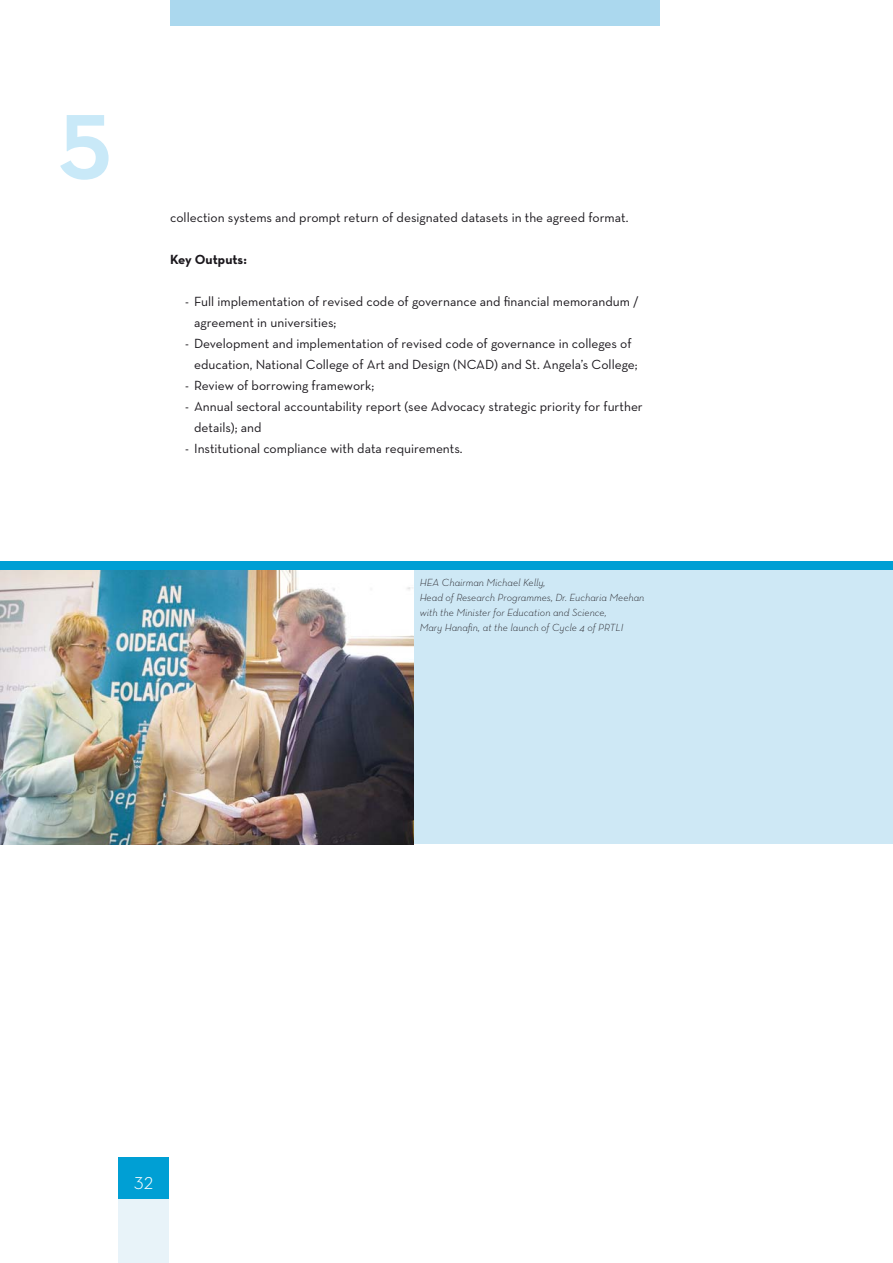
<style>
.page{position:relative;width:893px;height:1263px;background:#fff}
.page>*{position:absolute;margin:0;border:0;box-sizing:border-box;transform-origin:0 0}
.t1{font:700 120px "Neutra Disp";color:#c9e9f8}
.t2{font:24px "Neutra Text Light SC";color:#fff}
.t3{font:13.5px/21px "Neutra Text";color:#1a171c}
.t4{font:700 13.5px "Neutra Text";color:#1a171c}
.t5{font:italic 300 10.5px/15px "Neutra Text";color:#1a171c}
</style>
<div class="page">
<div style="left:118px;top:1157px;width:51px;height:106px;background:#e8f3f9"></div>
<div style="left:118px;top:1157px;width:51px;height:41px;background:#009fd4"></div>
<div style="left:0;top:568px;width:893px;height:276px;background:#cee8f5"></div>
<img style="left:0;top:570px;width:414px;height:274px">
<div style="left:0;top:561px;width:893px;height:9px;background:#009fd4"></div>
<div style="left:170px;top:0;width:489px;height:26px;background:#abd8ee"></div>
<h1 class="t1" style="left:58px;top:71px;width:55px">5</h1>
<p class="t3" style="left:170px;top:208px;width:460px">collection systems and prompt return of designated datasets in the agreed format.</p>
<p class="t4" style="left:170px;top:254px;width:78px">Key Outputs:</p>
<p class="t3" style="left:194px;top:292px;width:446px;text-indent:-9px">- Full implementation of revised code of governance and financial memorandum / agreement in universities;</p>
<p class="t3" style="left:194px;top:334px;width:445px;text-indent:-9px">- Development and implementation of revised code of governance in colleges of education, National College of Art and Design (NCAD) and St. Angela’s College;</p>
<p class="t3" style="left:185px;top:376px;width:191px">- Review of borrowing framework;</p>
<p class="t3" style="left:194px;top:397px;width:450px;text-indent:-9px">- Annual sectoral accountability report (see Advocacy strategic priority for further details); and</p>
<p class="t3" style="left:185px;top:439px;width:279px">- Institutional compliance with data requirements.</p>
<p class="t5" style="left:420px;top:575px;width:226px">HEA Chairman Michael Kelly,<br>Head of Research Programmes, Dr. Eucharia Meehan with the Minister for Education and Science,<br>Mary Hanafin, at the launch of Cycle 4 of PRTLI</p>
<h2 class="t2" style="left:134px;top:1166px;width:21px">32</h2>
</div>
